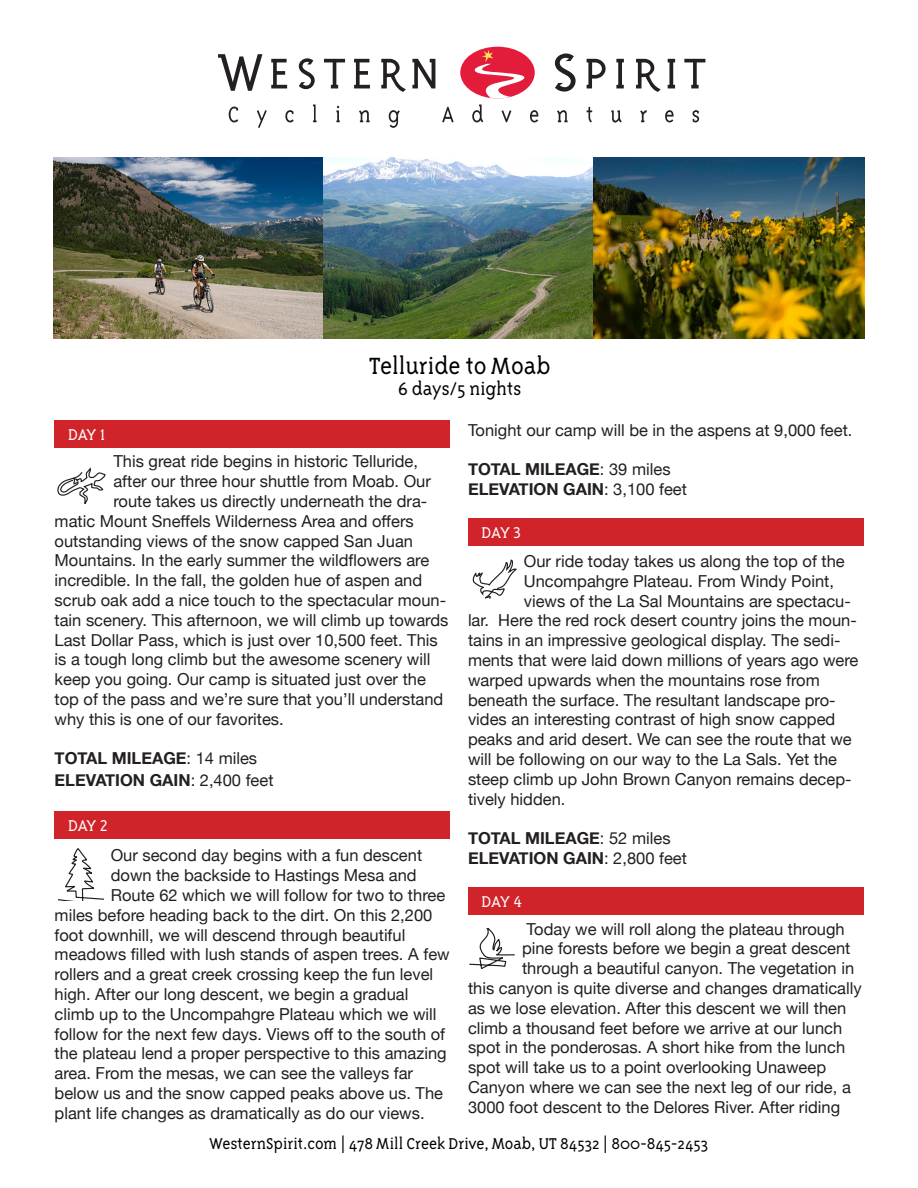
<style>
.page{position:relative;width:918px;height:1188px;background:#fff}
.page>*{position:absolute;margin:0;border:0;box-sizing:border-box;transform-origin:0 0}
.t1{font:300 27px "Triplex Serif OT";color:#000}
.t2{font:300 21px "Triplex Serif OT";color:#000}
.t3{font:300 18px "Triplex Serif OT";color:#000}
.t4{font:300 18px "Triplex Serif OT";letter-spacing:-.01em;color:#fff}
.t5{font:16.5px "Helvetica Neue";color:#231f20}
.t6{font:700 16.5px "Helvetica Neue";color:#231f20}
.s1{font-weight:400}
</style>
<div class="page">
<svg style="left:218px;top:47px;width:487px;height:81px"></svg>
<div style="left:55px;top:420px;width:395px;height:28px;background:#d1232a"></div>
<svg style="left:57px;top:468px;width:49px;height:36px"></svg>
<div style="left:55px;top:811px;width:395px;height:27px;background:#d1232a"></div>
<svg style="left:58px;top:848px;width:46px;height:52px"></svg>
<div style="left:468px;top:518px;width:395px;height:28px;background:#d1232a"></div>
<svg style="left:472px;top:559px;width:45px;height:40px"></svg>
<div style="left:468px;top:887px;width:395px;height:28px;background:#d1232a"></div>
<svg style="left:469px;top:929px;width:46px;height:40px"></svg>
<img style="left:54px;top:158px;width:269px;height:180px">
<img style="left:323px;top:158px;width:542px;height:180px">
<p class="t1" style="left:369px;top:352px;width:183px">Telluride to Moab</p>
<p class="t2" style="left:398px;top:378px;width:125px">6 days/5 nights</p>
<p class="t5" style="left:468px;top:418px;width:386px">Tonight our camp will be in the aspens at 9,000 feet.</p>
<p class="t6" style="left:468px;top:456px;width:204px">TOTAL MILEAGE<span class="s1">: 39 miles</span></p>
<p class="t6" style="left:468px;top:476px;width:220px">ELEVATION GAIN<span class="s1">: 3,100 feet</span></p>
<p class="t4" style="left:482px;top:523px;width:41px">DAY 3</p>
<p class="t5" style="left:524px;top:549px;width:322px">Our ride today takes us along the top of the</p>
<p class="t5" style="left:524px;top:569px;width:312px">Uncompahgre Plateau. From Windy Point,</p>
<p class="t5" style="left:524px;top:589px;width:328px">views of the La Sal Mountains are spectacu-</p>
<p class="t5" style="left:468px;top:609px;width:390px">lar. Here the red rock desert country joins the moun-</p>
<p class="t5" style="left:468px;top:628px;width:374px">tains in an impressive geological display. The sedi-</p>
<p class="t5" style="left:468px;top:648px;width:392px">ments that were laid down millions of years ago were</p>
<p class="t5" style="left:468px;top:668px;width:353px">warped upwards when the mountains rose from</p>
<p class="t5" style="left:468px;top:688px;width:369px">beneath the surface. The resultant landscape pro-</p>
<p class="t5" style="left:468px;top:708px;width:369px">vides an interesting contrast of high snow capped</p>
<p class="t5" style="left:468px;top:727px;width:385px">peaks and arid desert. We can see the route that we</p>
<p class="t5" style="left:468px;top:747px;width:371px">will be following on our way to the La Sals. Yet the</p>
<p class="t5" style="left:468px;top:767px;width:385px">steep climb up John Brown Canyon remains decep-</p>
<p class="t5" style="left:468px;top:787px;width:99px">tively hidden.</p>
<p class="t6" style="left:468px;top:825px;width:204px">TOTAL MILEAGE<span class="s1">: 52 miles</span></p>
<p class="t6" style="left:468px;top:845px;width:220px">ELEVATION GAIN<span class="s1">: 2,800 feet</span></p>
<p class="t4" style="left:482px;top:892px;width:42px">DAY 4</p>
<p class="t5" style="left:527px;top:917px;width:320px">Today we will roll along the plateau through</p>
<p class="t5" style="left:522px;top:937px;width:330px">pine forests before we begin a great descent</p>
<p class="t5" style="left:522px;top:956px;width:334px">through a beautiful canyon. The vegetation in</p>
<p class="t5" style="left:468px;top:976px;width:395px">this canyon is quite diverse and changes dramatically</p>
<p class="t5" style="left:468px;top:996px;width:380px">as we lose elevation. After this descent we will then</p>
<p class="t5" style="left:468px;top:1016px;width:376px">climb a thousand feet before we arrive at our lunch</p>
<p class="t5" style="left:468px;top:1036px;width:379px">spot in the ponderosas. A short hike from the lunch</p>
<p class="t5" style="left:468px;top:1055px;width:360px">spot will take us to a point overlooking Unaweep</p>
<p class="t5" style="left:468px;top:1075px;width:384px">Canyon where we can see the next leg of our ride, a</p>
<p class="t5" style="left:468px;top:1095px;width:374px">3000 foot descent to the Delores River. After riding</p>
<p class="t4" style="left:68px;top:425px;width:39px">DAY 1</p>
<p class="t5" style="left:113px;top:450px;width:306px">This great ride begins in historic Telluride,</p>
<p class="t5" style="left:113px;top:469px;width:319px">after our three hour shuttle from Moab. Our</p>
<p class="t5" style="left:113px;top:489px;width:315px">route takes us directly underneath the dra-</p>
<p class="t5" style="left:55px;top:509px;width:361px">matic Mount Sneffels Wilderness Area and offers</p>
<p class="t5" style="left:55px;top:529px;width:360px">outstanding views of the snow capped San Juan</p>
<p class="t5" style="left:55px;top:549px;width:376px">Mountains. In the early summer the wildflowers are</p>
<p class="t5" style="left:55px;top:568px;width:369px">incredible. In the fall, the golden hue of aspen and</p>
<p class="t5" style="left:55px;top:588px;width:393px">scrub oak add a nice touch to the spectacular moun-</p>
<p class="t5" style="left:55px;top:608px;width:395px">tain scenery. This afternoon, we will climb up towards</p>
<p class="t5" style="left:55px;top:628px;width:385px">Last Dollar Pass, which is just over 10,500 feet. This</p>
<p class="t5" style="left:55px;top:648px;width:377px">is a tough long climb but the awesome scenery will</p>
<p class="t5" style="left:55px;top:667px;width:373px">keep you going. Our camp is situated just over the</p>
<p class="t5" style="left:55px;top:687px;width:390px">top of the pass and we’re sure that you’ll understand</p>
<p class="t5" style="left:55px;top:707px;width:231px">why this is one of our favorites.</p>
<p class="t6" style="left:55px;top:746px;width:204px">TOTAL MILEAGE<span class="s1">: 14 miles</span></p>
<p class="t6" style="left:55px;top:767px;width:220px">ELEVATION GAIN<span class="s1">: 2,400 feet</span></p>
<p class="t4" style="left:68px;top:816px;width:41px">DAY 2</p>
<p class="t5" style="left:111px;top:844px;width:313px">Our second day begins with a fun descent</p>
<p class="t5" style="left:111px;top:863px;width:307px">down the backside to Hastings Mesa and</p>
<p class="t5" style="left:111px;top:883px;width:336px">Route 62 which we will follow for two to three</p>
<p class="t5" style="left:55px;top:903px;width:379px">miles before heading back to the dirt. On this 2,200</p>
<p class="t5" style="left:55px;top:923px;width:352px">foot downhill, we will descend through beautiful</p>
<p class="t5" style="left:55px;top:943px;width:397px">meadows filled with lush stands of aspen trees. A few</p>
<p class="t5" style="left:55px;top:962px;width:380px">rollers and a great creek crossing keep the fun level</p>
<p class="t5" style="left:55px;top:982px;width:355px">high. After our long descent, we begin a gradual</p>
<p class="t5" style="left:55px;top:1002px;width:383px">climb up to the Uncompahgre Plateau which we will</p>
<p class="t5" style="left:55px;top:1022px;width:392px">follow for the next few days. Views off to the south of</p>
<p class="t5" style="left:55px;top:1042px;width:394px">the plateau lend a proper perspective to this amazing</p>
<p class="t5" style="left:55px;top:1061px;width:360px">area. From the mesas, we can see the valleys far</p>
<p class="t5" style="left:55px;top:1081px;width:390px">below us and the snow capped peaks above us. The</p>
<p class="t5" style="left:55px;top:1101px;width:372px">plant life changes as dramatically as do our views.</p>
<p class="t3" style="left:210px;top:1134px;width:500px">WesternSpirit.com | 478 Mill Creek Drive, Moab, UT 84532 | 800-845-2453</p>
</div>
